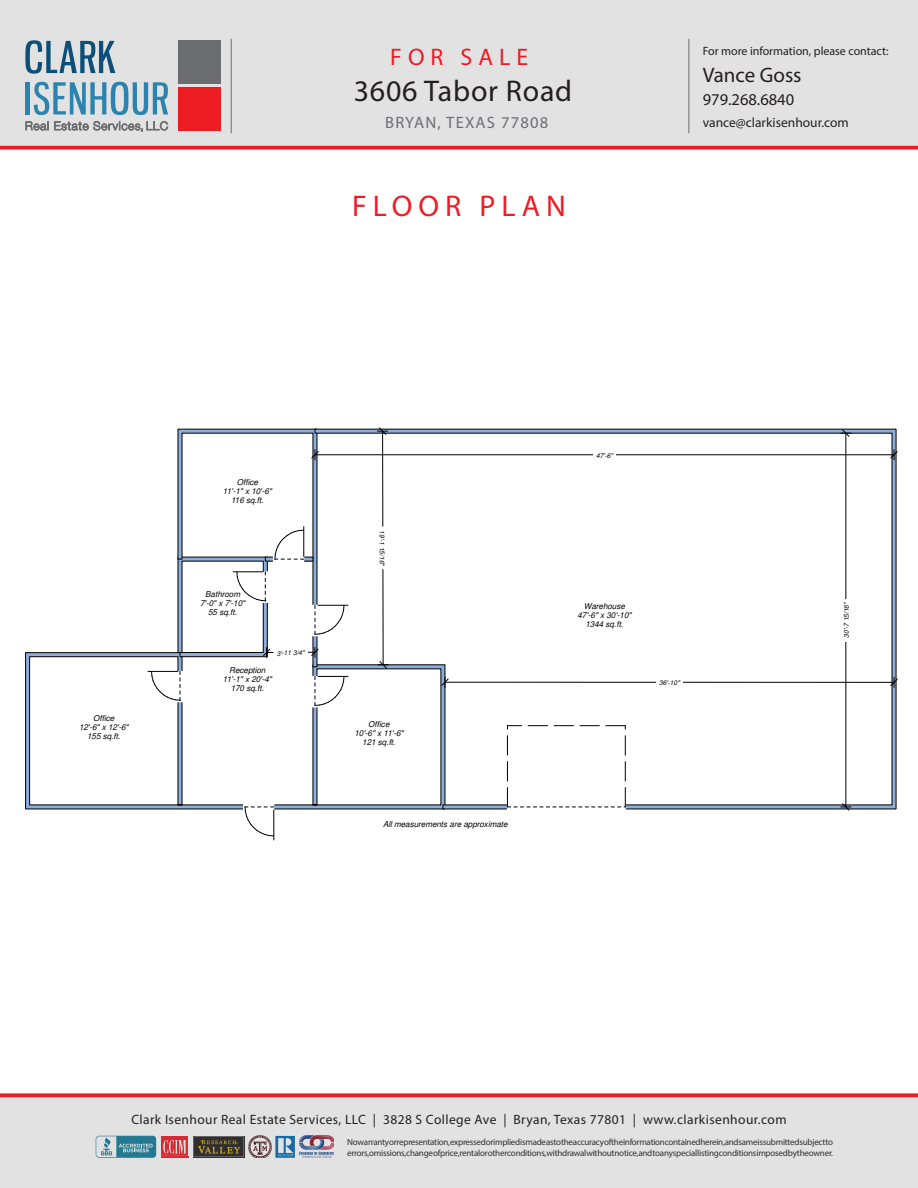
<style>
.page{position:relative;width:918px;height:1188px;background:#fff}
.page>*{position:absolute;margin:0;border:0;box-sizing:border-box;transform-origin:0 0}
.t1{font:30px "Myriad Pro";letter-spacing:.025em;color:#231f20}
.header_-_BUILDING_NA{font:30px "Myriad Pro";letter-spacing:.2em;color:#ee1c26}
.t2{font:24px "Myriad Pro";letter-spacing:.25em;color:#ed1b24}
.t3{font:21px "Myriad Pro";color:#231f20}
.t4{font:16.5px "Myriad Pro";letter-spacing:.075em;color:#6d6d72}
.t5{font:16.5px "Myriad Pro";color:#231f20}
.t6{font:13.5px "Myriad Pro";letter-spacing:.03em;color:#231f20}
.t7{font:13.5px "Myriad Pro";color:#231f20}
.t8{font:12px "Myriad Pro";color:#231f20}
.t9{font:9px/10.5px "Myriad Pro";letter-spacing:-.03em;color:#231f20}
.t10{font:italic 8.1px/9.1px "Helvetica";letter-spacing:-.005em;color:#000;text-align:center}
.t11{font:italic 6.6px "Helvetica";letter-spacing:-.005em;color:#000}
</style>
<div class="page">
<div style="left:0;top:0;width:918px;height:148px;background:#e2e2e3"></div>
<div style="left:0;top:1097px;width:918px;height:91px;background:#e2e2e3"></div>
<hr style="left:231px;top:39px;width:1px;height:94px;background:#6d6d72">
<hr style="left:688px;top:39px;width:1px;height:94px;background:#6d6d72">
<svg style="left:0;top:146px;width:918px;height:4px;background:#ef353e"></svg>
<hr style="left:0;top:1094px;width:918px;height:3px;background:#ee1c26">
<svg style="left:25px;top:40px;width:90px;height:34px"></svg>
<hr style="left:26px;top:82px;width:4px;height:32px;background:#2c83ad">
<svg style="left:34px;top:82px;width:134px;height:33px"></svg>
<svg style="left:25px;top:121px;width:143px;height:11px"></svg>
<div style="left:178px;top:41px;width:43px;height:43px;background:#6c6d70"></div>
<div style="left:178px;top:87px;width:43px;height:43px;background:#ee1d23"></div>
<svg style="left:25px;top:653px;width:290px;height:156px"></svg>
<svg style="left:246px;top:805px;width:26px;height:2px"></svg>
<svg style="left:244px;top:807px;width:30px;height:29px"></svg>
<hr style="left:274px;top:810px;width:1px;height:30px;background:#000">
<hr style="left:148px;top:671px;width:30px;height:1px;background:#000">
<svg style="left:315px;top:429px;width:581px;height:380px"></svg>
<div style="left:507px;top:803px;width:118px;height:8px;background:#fff"></div>
<svg style="left:507px;top:725px;width:119px;height:83px"></svg>
<hr style="left:315px;top:455px;width:579px;height:1px;background:#000">
<svg style="left:891px;top:450px;width:6px;height:10px"></svg>
<div style="left:593px;top:452px;width:23px;height:6px;background:#fff"></div>
<hr style="left:846px;top:433px;width:1px;height:374px;background:#000">
<svg style="left:841px;top:430px;width:10px;height:7px"></svg>
<svg style="left:841px;top:804px;width:10px;height:6px"></svg>
<div style="left:843px;top:599px;width:6px;height:42px;background:#fff"></div>
<hr style="left:445px;top:682px;width:449px;height:1px;background:#000">
<svg style="left:442px;top:677px;width:6px;height:10px"></svg>
<svg style="left:891px;top:677px;width:6px;height:10px"></svg>
<div style="left:656px;top:679px;width:27px;height:6px;background:#fff"></div>
<svg style="left:377px;top:428px;width:11px;height:240px"></svg>
<div style="left:380px;top:527px;width:6px;height:42px;background:#fff"></div>
<svg style="left:151px;top:429px;width:193px;height:278px"></svg>
<div style="left:273px;top:649px;width:35px;height:7px;background:#fff"></div>
<h2 class="t2" style="left:390px;top:42px;width:139px">FOR SALE</h2>
<h1 class="t1" style="left:354px;top:73px;width:220px">3606 Tabor Road</h1>
<h3 class="t4" style="left:385px;top:113px;width:165px">BRYAN, TEXAS 77808</h3>
<p class="header_-_BUILDING_NA" style="left:352px;top:187px;width:215px">FLOOR PLAN</p>
<h3 class="t8" style="left:703px;top:44px;width:187px">For more information, please contact:</h3>
<h3 class="t3" style="left:703px;top:62px;width:100px">Vance Goss</h3>
<h3 class="t5" style="left:703px;top:89px;width:93px">979.268.6840</h3>
<h3 class="t7" style="left:703px;top:114px;width:148px">vance@clarkisenhour.com</h3>
<p class="t10" style="left:79px;top:714px;width:51px">Office<br>12'-6" x 12'-6"<br>155 sq.ft.</p>
<p class="t10" style="left:223px;top:478px;width:50px">Office<br>11'-1" x 10'-6"<br>116 sq.ft.</p>
<p class="t10" style="left:200px;top:590px;width:46px">Bathroom<br>7'-0" x 7'-10"<br>55 sq.ft.</p>
<p class="t11" style="left:277px;top:651px;width:29px">3'-11 3/4"</p>
<p class="t10" style="left:223px;top:666px;width:50px">Reception<br>11'-1" x 20'-4"<br>170 sq.ft.</p>
<p class="t11" style="left:385px;top:530px;width:37px;rotate:90deg">19'-1 15/16"</p>
<p class="t10" style="left:355px;top:720px;width:50px">Office<br>10'-6" x 11'-6"<br>121 sq.ft.</p>
<p class="t10" style="left:383px;top:820px;width:126px">All measurements are approximate</p>
<p class="t11" style="left:596px;top:453px;width:18px">47'-6"</p>
<p class="t10" style="left:578px;top:602px;width:55px">Warehouse<br>47'-6" x 30'-10"<br>1344 sq.ft.</p>
<p class="t11" style="left:659px;top:680px;width:22px">36'-10"</p>
<p class="t11" style="left:844px;top:638px;width:37px;rotate:-90deg">30'-7 15/16"</p>
<h3 class="t6" style="left:131px;top:1111px;width:657px">Clark Isenhour Real Estate Services, LLC | 3828 S College Ave | Bryan, Texas 77801 | www.clarkisenhour.com</h3>
<p class="t9" style="left:347px;top:1137px;width:488px">No warranty or representation, expressed or implied is made as to the accuracy of the information contained herein, and same is submitted subject to errors, omissions, change of price, rental or other conditions, withdrawal without notice, and to any special listing conditions imposed by the owner.</p>
</div>
